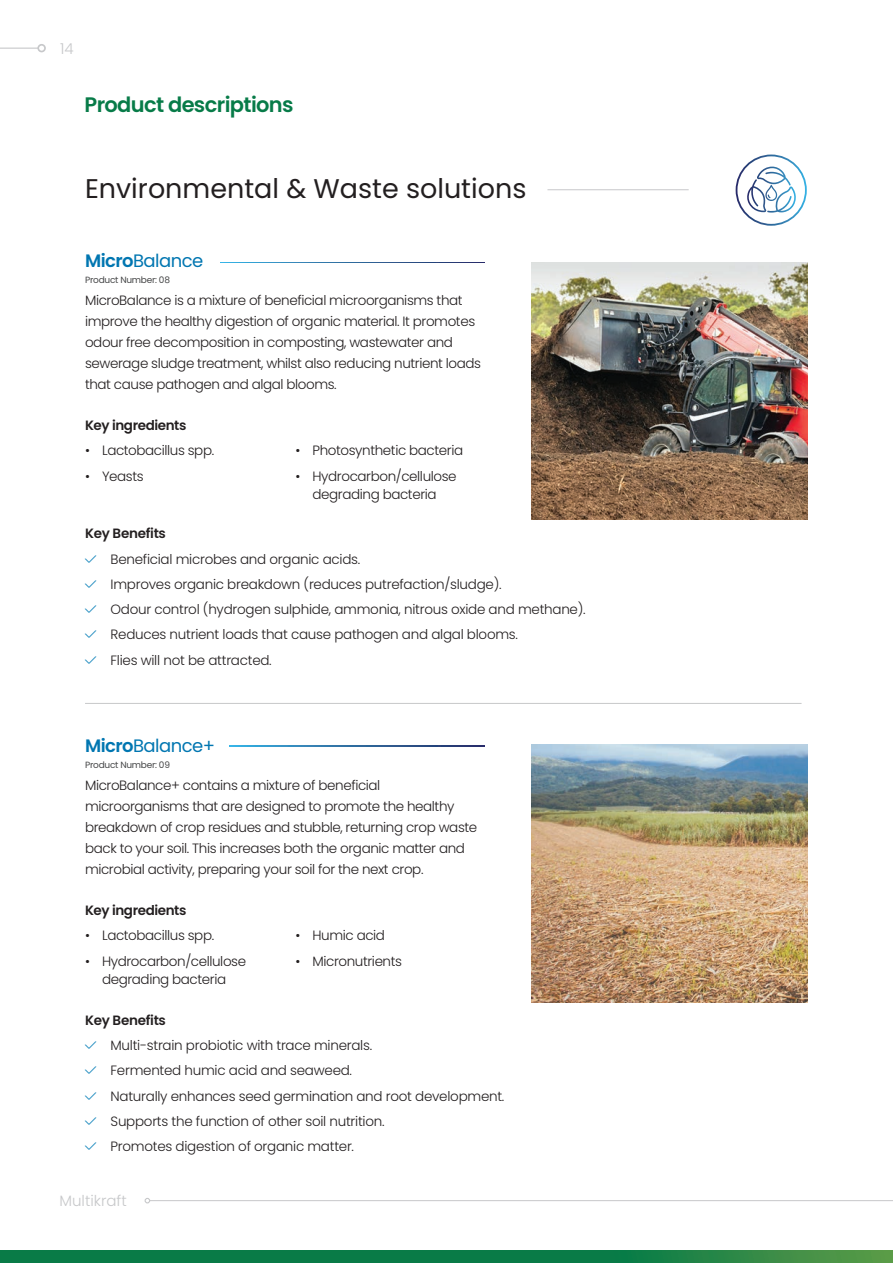
<style>
.page{position:relative;width:893px;height:1263px;background:#fff}
.page>*{position:absolute;margin:0;border:0;box-sizing:border-box;transform-origin:0 0}
.t1{font:27px "Poppins";color:#231f20}
.Subtitle{font:600 21px "Poppins";letter-spacing:-.03em;color:#077b48}
.Subtitle-2{font:18px "Poppins";letter-spacing:-.03em;color:#0076b1}
.t2{font:300 15px "Poppins";color:#c7c8ca}
.Subtitle-3{font:300 13.5px/21px "Poppins";letter-spacing:-.03em;color:#231f20}
.Subtitle-4{font:600 13.5px "Poppins";letter-spacing:-.03em;color:#231f20}
.Subtitle-5{font:9px "Poppins";letter-spacing:-.03em;color:#454647}
.s1{font-weight:600}
.s2{color:#0f83ba}
</style>
<div class="page">
<hr style="left:150px;top:1200px;width:743px;height:1px;background:#c7c8ca">
<svg style="left:145px;top:1198px;width:5px;height:5px"></svg>
<hr style="left:0;top:48px;width:38px;height:1px;background:#c7c8ca">
<div style="left:37px;top:44px;width:9px;height:8px;border:2px solid #c7c8ca;border-radius:50%"></div>
<hr style="left:85px;top:703px;width:716px;height:1px;background:#c7c8ca">
<hr style="left:547px;top:189px;width:142px;height:1px;background:#c7c8ca">
<img style="left:531px;top:262px;width:277px;height:258px">
<svg style="left:221px;top:262px;width:263px;height:1px"></svg>
<img style="left:531px;top:745px;width:277px;height:257px">
<svg style="left:230px;top:746px;width:255px;height:1px"></svg>
<svg style="left:0;top:1250px;width:893px;height:13px;background:#168047"></svg>
<svg style="left:736px;top:155px;width:71px;height:71px"></svg>
<p class="t2" style="left:60px;top:40px;width:15px">14</p>
<p class="Subtitle" style="left:85px;top:92px;width:211px">Product descriptions</p>
<p class="t1" style="left:85px;top:173px;width:443px">Environmental &amp; Waste solutions</p>
<p class="Subtitle-2" style="left:85px;top:250px;width:120px"><span class="s1">Micro</span>Balance</p>
<p class="Subtitle-3" style="left:85px;top:290px;width:398px">MicroBalance is a mixture of beneficial microorganisms that improve the healthy digestion of organic material. It promotes odour free decomposition in composting, wastewater and sewerage sludge treatment, whilst also reducing nutrient loads that cause pathogen and algal blooms.</p>
<p class="Subtitle-4" style="left:85px;top:418px;width:103px">Key ingredients</p>
<p class="Subtitle-3" style="left:85px;top:440px;width:131px">• Lactobacillus spp.</p>
<p class="Subtitle-3" style="left:85px;top:465px;width:60px">• Yeasts</p>
<p class="Subtitle-5" style="left:85px;top:275px;width:86px">Product Number: 08</p>
<p class="Subtitle-3" style="left:296px;top:440px;width:169px">• Photosynthetic bacteria</p>
<p class="Subtitle-3" style="left:296px;top:467px;width:163px;line-height:18px;text-align:center">• Hydrocarbon/cellulose degrading bacteria</p>
<p class="Subtitle-4" style="left:85px;top:526px;width:82px">Key Benefits</p>
<p class="Subtitle-3" style="left:85px;top:548px;width:277px"><span class="s2">✓</span> Beneficial microbes and organic acids.</p>
<p class="Subtitle-3" style="left:85px;top:574px;width:418px"><span class="s2">✓</span> Improves organic breakdown (reduces putrefaction/sludge).</p>
<p class="Subtitle-3" style="left:85px;top:599px;width:502px"><span class="s2">✓</span> Odour control (hydrogen sulphide, ammonia, nitrous oxide and methane).</p>
<p class="Subtitle-3" style="left:85px;top:624px;width:434px"><span class="s2">✓</span> Reduces nutrient loads that cause pathogen and algal blooms.</p>
<p class="Subtitle-3" style="left:85px;top:649px;width:188px"><span class="s2">✓</span> Flies will not be attracted.</p>
<p class="Subtitle-2" style="left:85px;top:735px;width:131px"><span class="s1">Micro</span>Balance+</p>
<p class="Subtitle-3" style="left:85px;top:775px;width:394px">MicroBalance+ contains a mixture of beneficial microorganisms that are designed to promote the healthy breakdown of crop residues and stubble, returning crop waste back to your soil. This increases both the organic matter and microbial activity, preparing your soil for the next crop.</p>
<p class="Subtitle-4" style="left:85px;top:903px;width:103px">Key ingredients</p>
<p class="Subtitle-3" style="left:85px;top:925px;width:131px">• Lactobacillus spp.</p>
<p class="Subtitle-3" style="left:85px;top:952px;width:163px;line-height:18px;text-align:center">• Hydrocarbon/cellulose degrading bacteria</p>
<p class="Subtitle-5" style="left:85px;top:760px;width:86px">Product Number: 09</p>
<p class="Subtitle-3" style="left:296px;top:925px;width:91px">• Humic acid</p>
<p class="Subtitle-3" style="left:296px;top:950px;width:108px">• Micronutrients</p>
<p class="Subtitle-4" style="left:85px;top:1012px;width:82px">Key Benefits</p>
<p class="Subtitle-3" style="left:85px;top:1035px;width:289px"><span class="s2">✓</span> Multi-strain probiotic with trace minerals.</p>
<p class="Subtitle-3" style="left:85px;top:1060px;width:269px"><span class="s2">✓</span> Fermented humic acid and seaweed.</p>
<p class="Subtitle-3" style="left:85px;top:1085px;width:421px"><span class="s2">✓</span> Naturally enhances seed germination and root development.</p>
<p class="Subtitle-3" style="left:85px;top:1111px;width:301px"><span class="s2">✓</span> Supports the function of other soil nutrition.</p>
<p class="Subtitle-3" style="left:85px;top:1136px;width:271px"><span class="s2">✓</span> Promotes digestion of organic matter.</p>
<p class="t2" style="left:60px;top:1192px;width:69px">Multikraft</p>
</div>
